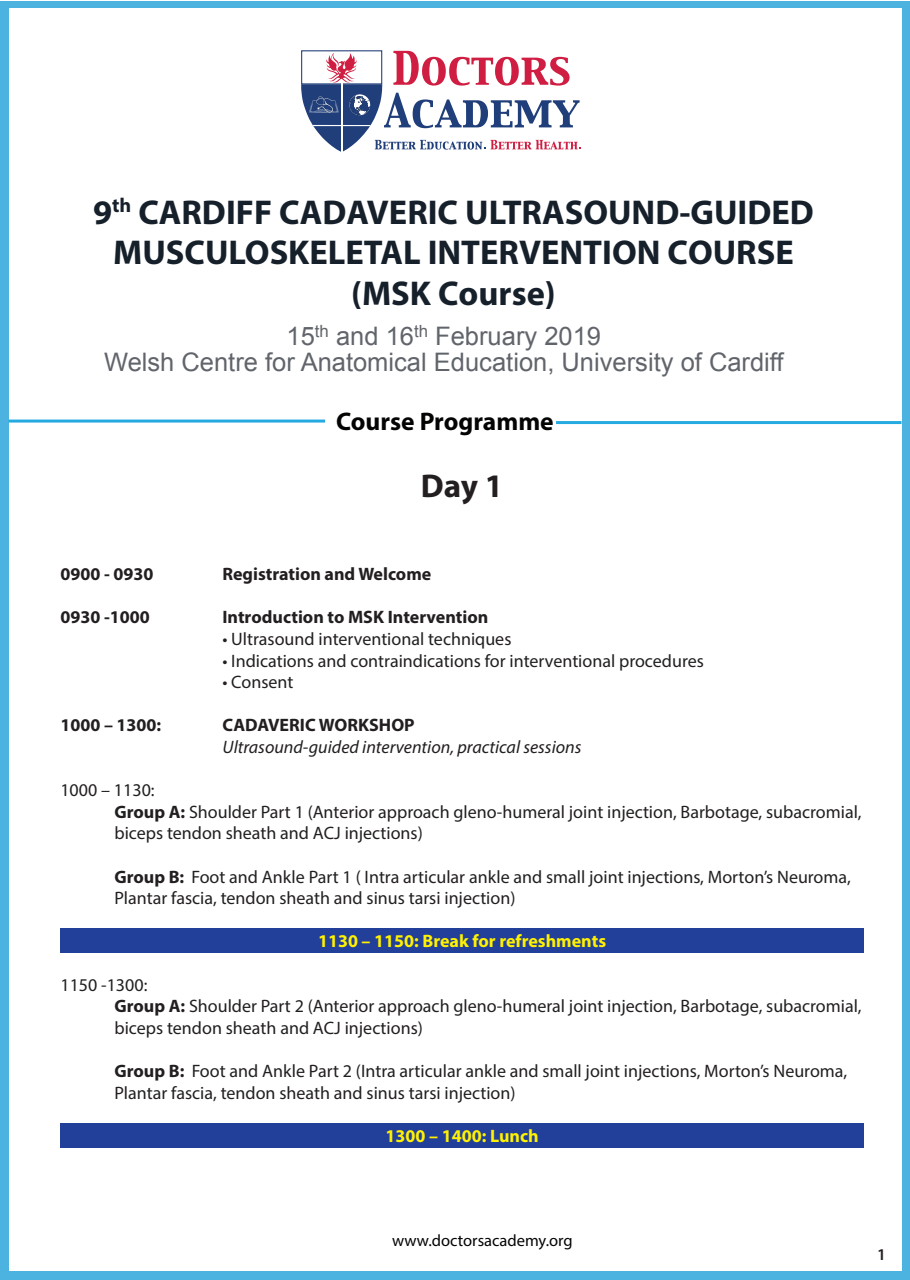
<style>
.page{position:relative;width:910px;height:1280px;background:#fff}
.page>*{position:absolute;margin:0;border:0;box-sizing:border-box;transform-origin:0 0}
.t1{font:700 34.5px/40.5px "Myriad Pro";color:#16202b;text-align:center}
.t2{font:700 33px "Myriad Pro";color:#231f20}
.t3{font:25.5px/26.1px "Arial";color:#61656b;text-align:center}
.t4{font:700 25.5px "Myriad Pro";color:#040503}
.t5{font:18px/21.6px "Myriad Pro";color:#231f20}
.t6{font:700 18px "Myriad Pro";color:#231f20}
.t7{font:italic 18px "Myriad Pro";color:#231f20}
.t8{font:700 18px "Myriad Pro";color:#fff101}
.t9{font:16.5px "Myriad Pro";color:#050504}
.t10{font:600 16.5px "Myriad Pro";color:#231f20}
.s1{font-weight:700}
</style>
<div class="page">
<div style="left:0;top:1px;width:910px;height:1279px;background:#4cb3e1"></div>
<div style="left:9px;top:9px;width:892px;height:1262px;background:#fff"></div>
<div style="left:60px;top:928px;width:804px;height:24px;background:#223f99"></div>
<div style="left:60px;top:1123px;width:804px;height:24px;background:#223f99"></div>
<hr style="left:9px;top:420px;width:316px;height:3px;background:#24aae1">
<hr style="left:556px;top:421px;width:345px;height:3px;background:#24aae1">
<svg style="left:301px;top:50px;width:280px;height:102px"></svg>
<h1 class="t1" style="left:93px;top:190px;width:722px">9<sup>th</sup> CARDIFF CADAVERIC ULTRASOUND-GUIDED<br>MUSCULOSKELETAL INTERVENTION COURSE (MSK Course)</h1>
<h3 class="t3" style="left:104px;top:323px;width:681px">15<sup>th</sup> and 16<sup>th</sup> February 2019<br>Welsh Centre for Anatomical Education, University of Cardiff</h3>
<h3 class="t4" style="left:336px;top:405px;width:219px">Course Programme</h3>
<h2 class="t2" style="left:421px;top:464px;width:84px">Day 1</h2>
<p class="t6" style="left:60px;top:562px;width:94px">0900 - 0930</p>
<p class="t6" style="left:222px;top:562px;width:210px">Registration and Welcome</p>
<p class="t6" style="left:60px;top:605px;width:91px">0930 -1000</p>
<p class="t6" style="left:222px;top:605px;width:267px">Introduction to MSK Intervention</p>
<p class="t5" style="left:222px;top:628px;width:291px">• Ultrasound interventional techniques</p>
<p class="t5" style="left:222px;top:649px;width:483px">• Indications and contraindications for interventional procedures</p>
<p class="t5" style="left:222px;top:671px;width:73px">• Consent</p>
<p class="t6" style="left:60px;top:713px;width:102px">1000 – 1300:</p>
<p class="t6" style="left:222px;top:713px;width:194px">CADAVERIC WORKSHOP</p>
<p class="t7" style="left:222px;top:736px;width:361px">Ultrasound-guided intervention, practical sessions</p>
<p class="t5" style="left:114px;top:779px;width:749px;text-indent:-54px">1000 – 1130:<br><span class="s1">Group A:</span> Shoulder Part 1 (Anterior approach gleno-humeral joint injection, Barbotage, subacromial, biceps tendon sheath and ACJ injections)</p>
<p class="t5" style="left:114px;top:865px;width:738px"><span class="s1">Group B:</span> Foot and Ankle Part 1 ( Intra articular ankle and small joint injections, Morton’s Neuroma,<br>Plantar fascia, tendon sheath and sinus tarsi injection)</p>
<p class="t8" style="left:318px;top:929px;width:290px">1130 – 1150: Break for refreshments</p>
<p class="t5" style="left:114px;top:973px;width:749px;text-indent:-54px">1150 -1300:<br><span class="s1">Group A:</span> Shoulder Part 2 (Anterior approach gleno-humeral joint injection, Barbotage, subacromial, biceps tendon sheath and ACJ injections)</p>
<p class="t5" style="left:114px;top:1060px;width:734px"><span class="s1">Group B:</span> Foot and Ankle Part 2 (Intra articular ankle and small joint injections, Morton’s Neuroma,<br>Plantar fascia, tendon sheath and sinus tarsi injection)</p>
<p class="t8" style="left:385px;top:1124px;width:155px">1300 – 1400: Lunch</p>
<p class="t9" style="left:392px;top:1230px;width:182px">www.doctorsacademy.org</p>
<p class="t10" style="left:877px;top:1243px;width:10px">1</p>
</div>
